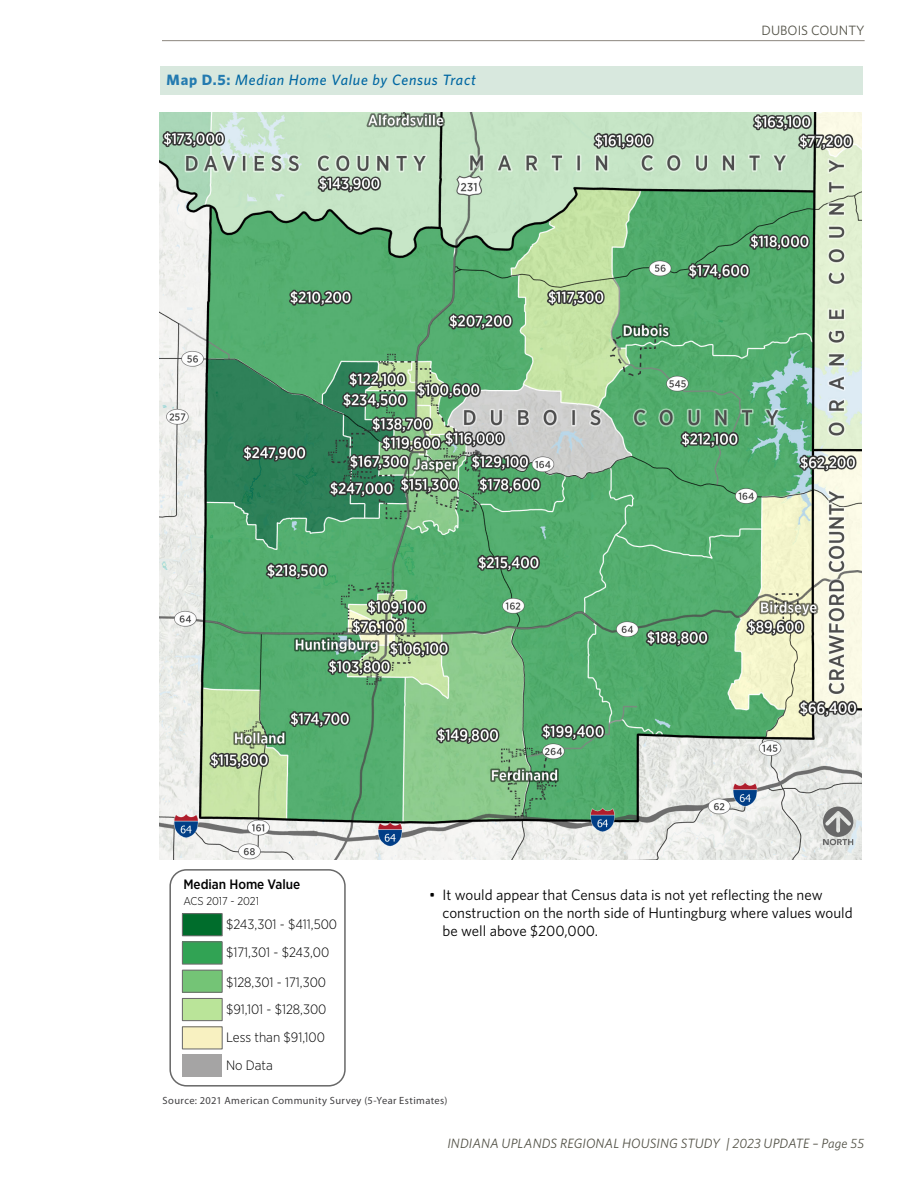
<style>
.page{position:relative;width:918px;height:1188px;background:#fff}
.page>*{position:absolute;margin:0;border:0;box-sizing:border-box;transform-origin:0 0}
.t1{font:15px/18px "Whitney";color:#000}
.t2{font:italic 500 15px "Whitney";letter-spacing:.05em;color:#0067a2}
.t3{font:300 13.5px/27.3px "Gotham Narrow";color:#000}
.t4{font:italic 13.5px "Whitney";letter-spacing:.005em;color:#535247}
.t5{font:500 13.5px "Gotham Narrow";color:#000}
.t6{font:13.5px "Whitney";color:#535247}
.t7{font:300 11.25px "Gotham Narrow";color:#000}
.t8{font:10.5px "Myriad Pro";letter-spacing:.035em;color:#414042}
.s1{font-weight:700;font-style:normal;color:#247bb0}
</style>
<div class="page">
<img style="left:160px;top:112px;width:702px;height:747px">
<svg style="left:823px;top:807px;width:30px;height:38px"></svg>
<div style="left:160px;top:67px;width:702px;height:28px;background:#d8e8de"></div>
<hr style="left:162px;top:40px;width:703px;height:1px;background:#99948d">
<div style="left:169px;top:869px;width:177px;height:218px;border:2px solid #686868;border-radius:16px"></div>
<div style="left:182px;top:1027px;width:40px;height:22px;background:#f8f1c1"></div>
<div style="left:182px;top:1026px;width:41px;height:23px;border:1px solid #6e6e6e"></div>
<div style="left:182px;top:998px;width:40px;height:23px;background:#bae499"></div>
<div style="left:182px;top:998px;width:41px;height:23px;border:1px solid #6e6e6e"></div>
<div style="left:182px;top:970px;width:40px;height:22px;background:#74c476"></div>
<div style="left:182px;top:970px;width:41px;height:23px;border:1px solid #6e6e6e"></div>
<div style="left:182px;top:942px;width:40px;height:22px;background:#31a354"></div>
<div style="left:182px;top:941px;width:41px;height:24px;border:1px solid #6e6e6e"></div>
<div style="left:182px;top:914px;width:40px;height:22px;background:#006d2c"></div>
<div style="left:182px;top:913px;width:41px;height:23px;border:1px solid #6e6e6e"></div>
<div style="left:182px;top:1055px;width:40px;height:22px;background:#a5a4a4"></div>
<p class="t2" style="left:167px;top:70px;width:311px"><span class="s1">Map D.5:</span> Median Home Value by Census Tract</p>
<p class="t6" style="left:762px;top:21px;width:105px">DUBOIS COUNTY</p>
<p class="t5" style="left:183px;top:876px;width:118px">Median Home Value</p>
<p class="t3" style="left:226px;top:909px;width:113px;line-height:28.2px">$243,301 - $411,500 $171,301 - $243,00</p>
<p class="t3" style="left:226px;top:968px;width:102px;text-align:justify">$128,301 - 171,300 $91,101 - $128,300<br>Less than $91,100</p>
<p class="t7" style="left:183px;top:894px;width:77px">ACS 2017 - 2021</p>
<p class="t1" style="left:442px;top:885px;width:412px;text-indent:-14px">• It would appear that Census data is not yet reflecting the new construction on the north side of Huntingburg where values would be well above $200,000.</p>
<p class="t3" style="left:226px;top:1051px;width:48px">No Data</p>
<p class="t8" style="left:163px;top:1095px;width:286px">Source: 2021 American Community Survey (5-Year Estimates)</p>
<p class="t4" style="left:447px;top:1134px;width:418px">INDIANA UPLANDS REGIONAL HOUSING STUDY | 2023 UPDATE – Page 55</p>
</div>
